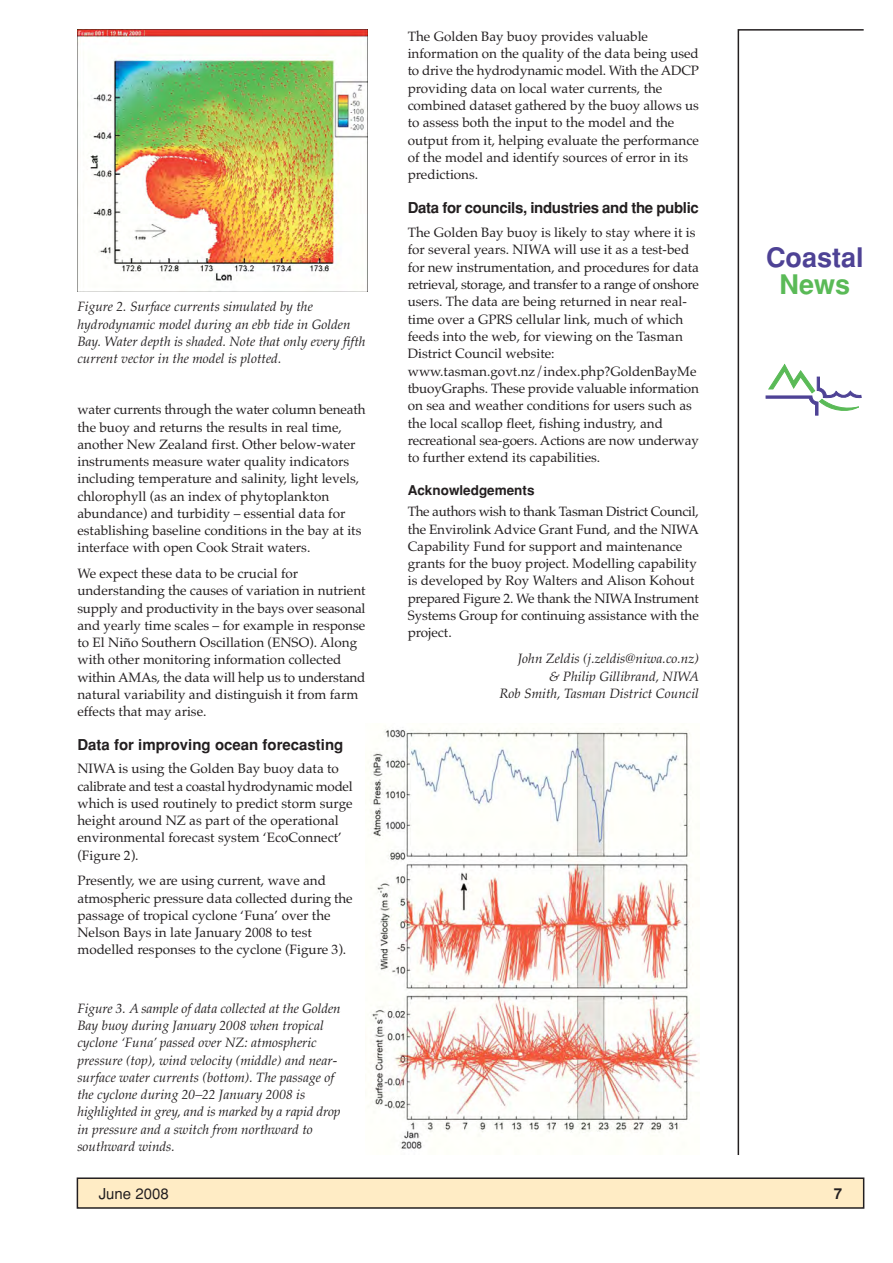
<style>
.page{position:relative;width:893px;height:1263px;background:#fff}
.page>*{position:absolute;margin:0;border:0;box-sizing:border-box;transform-origin:0 0}
.t1{font:700 27px "Helvetica";color:#4e4295}
.t2{font:700 27px "Helvetica";color:#5aba57}
.t3{font:700 15px "Helvetica";letter-spacing:-.025em;color:#231f20}
.t4{font:700 15px "Helvetica";color:#231f20}
.t5{font:15px "Helvetica";color:#231f20}
.t6{font:13.5px/17.2px "Palatino";color:#231f20}
.t7{font:italic 13.5px/17.2px "Palatino";color:#231f20}
.t8{font:700 13.5px "Helvetica";color:#231f20}
</style>
<div class="page">
<div style="left:77px;top:1177px;width:787px;height:32px;background:#ffecc5;border:2px solid #231f20"></div>
<svg style="left:737px;top:29px;width:127px;height:1126px"></svg>
<svg style="left:765px;top:364px;width:96px;height:51px"></svg>
<img style="left:77px;top:30px;width:290px;height:261px">
<img style="left:370px;top:728px;width:329px;height:421px">
<p class="t7" style="left:77px;top:300px;width:289px">Figure 2. Surface currents simulated by the hydrodynamic model during an ebb tide in Golden Bay. Water depth is shaded. Note that only every fifth current vector in the model is plotted.</p>
<p class="t6" style="left:77px;top:403px;width:289px">water currents through the water column beneath the buoy and returns the results in real time, another New Zealand first. Other below-water instruments measure water quality indicators including temperature and salinity, light levels, chlorophyll (as an index of phytoplankton abundance) and turbidity – essential data for establishing baseline conditions in the bay at its interface with open Cook Strait waters.</p>
<p class="t6" style="left:77px;top:566px;width:289px">We expect these data to be crucial for understanding the causes of variation in nutrient supply and productivity in the bays over seasonal and yearly time scales – for example in response to El Niño Southern Oscillation (ENSO). Along with other monitoring information collected within AMAs, the data will help us to understand natural variability and distinguish it from farm effects that may arise.</p>
<p class="t4" style="left:77px;top:739px;width:267px">Data for improving ocean forecasting</p>
<p class="t6" style="left:77px;top:762px;width:277px">NIWA is using the Golden Bay buoy data to calibrate and test a coastal hydrodynamic model which is used routinely to predict storm surge height around NZ as part of the operational environmental forecast system ‘EcoConnect’ (Figure 2).</p>
<p class="t6" style="left:77px;top:874px;width:277px">Presently, we are using current, wave and atmospheric pressure data collected during the passage of tropical cyclone ‘Funa’ over the Nelson Bays in late January 2008 to test modelled responses to the cyclone (Figure 3).</p>
<p class="t7" style="left:77px;top:1001px;width:265px">Figure 3. A sample of data collected at the Golden Bay buoy during January 2008 when tropical cyclone ‘Funa’ passed over NZ: atmospheric pressure (top), wind velocity (middle) and near&shy;surface water currents (bottom). The passage of the cyclone during 20–22 January 2008 is highlighted in grey, and is marked by a rapid drop in pressure and a switch from northward to southward winds.</p>
<p class="t6" style="left:408px;top:29px;width:292px">The Golden Bay buoy provides valuable information on the quality of the data being used to drive the hydrodynamic model. With the ADCP providing data on local water currents, the combined dataset gathered by the buoy allows us to assess both the input to the model and the output from it, helping evaluate the performance of the model and identify sources of error in its predictions.</p>
<p class="t3" style="left:408px;top:202px;width:292px">Data for councils, industries and the public</p>
<p class="t6" style="left:408px;top:225px;width:293px">The Golden Bay buoy is likely to stay where it is for several years. NIWA will use it as a test-bed for new instrumentation, and procedures for data retrieval, storage, and transfer to a range of onshore users. The data are being returned in near real&shy;time over a GPRS cellular link, much of which feeds into the web, for viewing on the Tasman District Council website: www.tasman.govt.nz/index.php?GoldenBayMe tbuoyGraphs. These provide valuable information on sea and weather conditions for users such as the local scallop fleet, fishing industry, and recreational sea-goers. Actions are now underway to further extend its capabilities.</p>
<p class="t8" style="left:408px;top:485px;width:128px">Acknowledgements</p>
<p class="t6" style="left:408px;top:505px;width:292px">The authors wish to thank Tasman District Council, the Envirolink Advice Grant Fund, and the NIWA Capability Fund for support and maintenance grants for the buoy project. Modelling capability is developed by Roy Walters and Alison Kohout prepared Figure 2. We thank the NIWA Instrument Systems Group for continuing assistance with the project.</p>
<p class="t7" style="left:499px;top:652px;width:201px;text-align:right">John Zeldis (j.zeldis@niwa.co.nz)<br>&amp; Philip Gillibrand, NIWA<br>Rob Smith, Tasman District Council</p>
<h1 class="t1" style="left:766px;top:247px;width:99px">Coastal</h1>
<h1 class="t2" style="left:779px;top:274px;width:72px">News</h1>
<p class="t5" style="left:99px;top:1188px;width:72px">June 2008</p>
<p class="t3" style="left:833px;top:1188px;width:10px">7</p>
</div>
